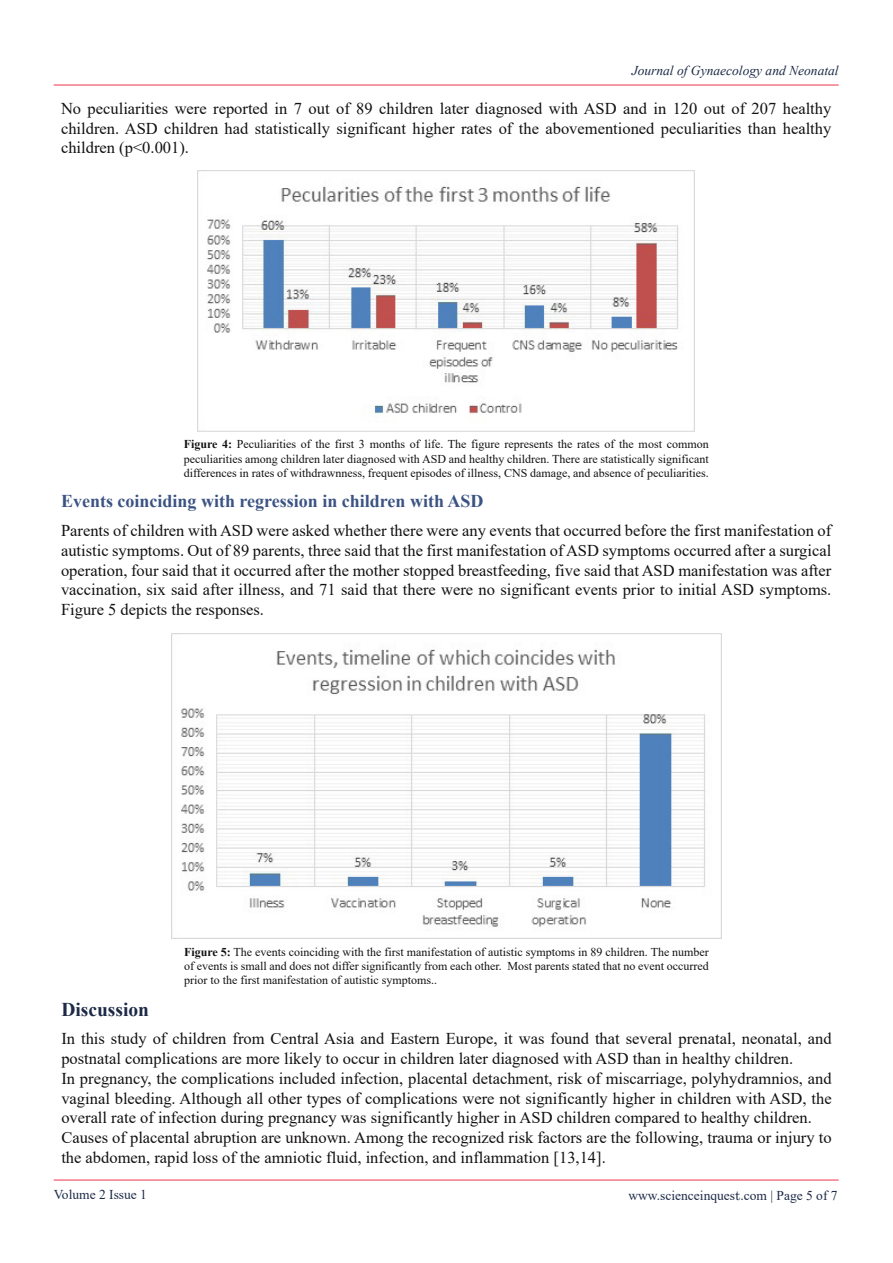
<style>
.page{position:relative;width:893px;height:1263px;background:#fff}
.page>*{position:absolute;margin:0;border:0;box-sizing:border-box;transform-origin:0 0}
.t1{font:700 19.5px "Times New Roman";color:#1d2a46}
.t2{font:700 18px "Times New Roman";color:#3b5383}
.t3{font:16.5px/19.8px "Times New Roman";color:#131112;text-align:justify}
.t4{font:13.5px "Times New Roman";color:#1d2a46}
.t5{font:italic 13.5px "Times New Roman";color:#1d2a46}
.t6{font:12px/14.4px "Times New Roman";color:#131112;text-align:justify}
.s1{font-weight:700}
.s2{font-family:"Century Schoolbook"}
</style>
<div class="page">
<hr style="left:54px;top:85px;width:785px;height:1px;background:#ee344a">
<hr style="left:54px;top:1180px;width:785px;height:1px;background:#ee344a">
<img style="left:198px;top:170px;width:497px;height:262px">
<img style="left:171px;top:633px;width:550px;height:305px">
<p class="t5" style="left:632px;top:61px;width:208px">Journal of Gynaecology and Neonatal</p>
<p class="t3" style="left:61px;top:98px;width:772px">No peculiarities were reported in 7 out of 89 children later diagnosed with ASD and in 120 out of 207 healthy children. ASD children had statistically significant higher rates of the abovementioned peculiarities than healthy children &gt;p( 0.001 .(</p>
<p class="t6" style="left:184px;top:437px;width:526px"><span class="s1">Figure 4:</span> Peculiarities of the first 3 months of life. The figure represents the rates of the most common peculiarities among children later diagnosed with ASD and healthy children. There are statistically significant differences in rates of withdrawnness, frequent episodes of illness, CNS damage, and absence of peculiarities.</p>
<p class="t2" style="left:61px;top:488px;width:424px">Events coinciding with regression in children with ASD</p>
<p class="t3" style="left:61px;top:520px;width:772px">Parents of children with ASD were asked whether there were any events that occurred before the first manifestation of autistic symptoms. Out of 89 parents, three said that the first manifestation ofASD symptoms occurred after a surgical operation, four said that it occurred after the mother stopped breastfeeding, five said that ASD manifestation was after vaccination, six said after illness, and 71 said that there were no significant events prior to initial ASD symptoms.<br>Figure 5 depicts the responses.</p>
<p class="t1" style="left:61px;top:995px;width:89px">Discussion</p>
<p class="t6" style="left:184px;top:944px;width:526px;text-align:right"><span class="s1">Figure 5:</span> The events coinciding with the first manifestation of autistic symptoms in 89 children. The number<br>Most parents stated that no event occurred</p>
<p class="t6" style="left:184px;top:958px;width:319px">of events is small and does not differ significantly from each other. prior to the first manifestation of autistic symptoms..</p>
<p class="t3" style="left:61px;top:1028px;width:772px">In this study of children from Central Asia and Eastern Europe, it was found that several prenatal, neonatal, and postnatal complications are more likely to occur in children later diagnosed with ASD than in healthy children.</p>
<p class="t3" style="left:61px;top:1068px;width:772px">In pregnancy, the complications included infection, placental detachment, risk of miscarriage, polyhydramnios, and vaginal bleeding. Although all other types of complications were not significantly higher in children with ASD, the overall rate of infection during pregnancy was significantly higher in ASD children compared to healthy children.</p>
<p class="t3" style="left:61px;top:1127px;width:772px">Causes of placental abruption are unknown. Among the recognized risk factors are the following, trauma or injury to the abdomen, rapid loss of the amniotic fluid, infection, and inflammation ]13,14 .[</p>
<p class="t4" style="left:54px;top:1185px;width:95px">Volume 2 Issue 1</p>
<p class="t4" style="left:628px;top:1186px;width:211px">www.scienceinques<span class="s2">t</span>.com | Page 5 of 7</p>
</div>
